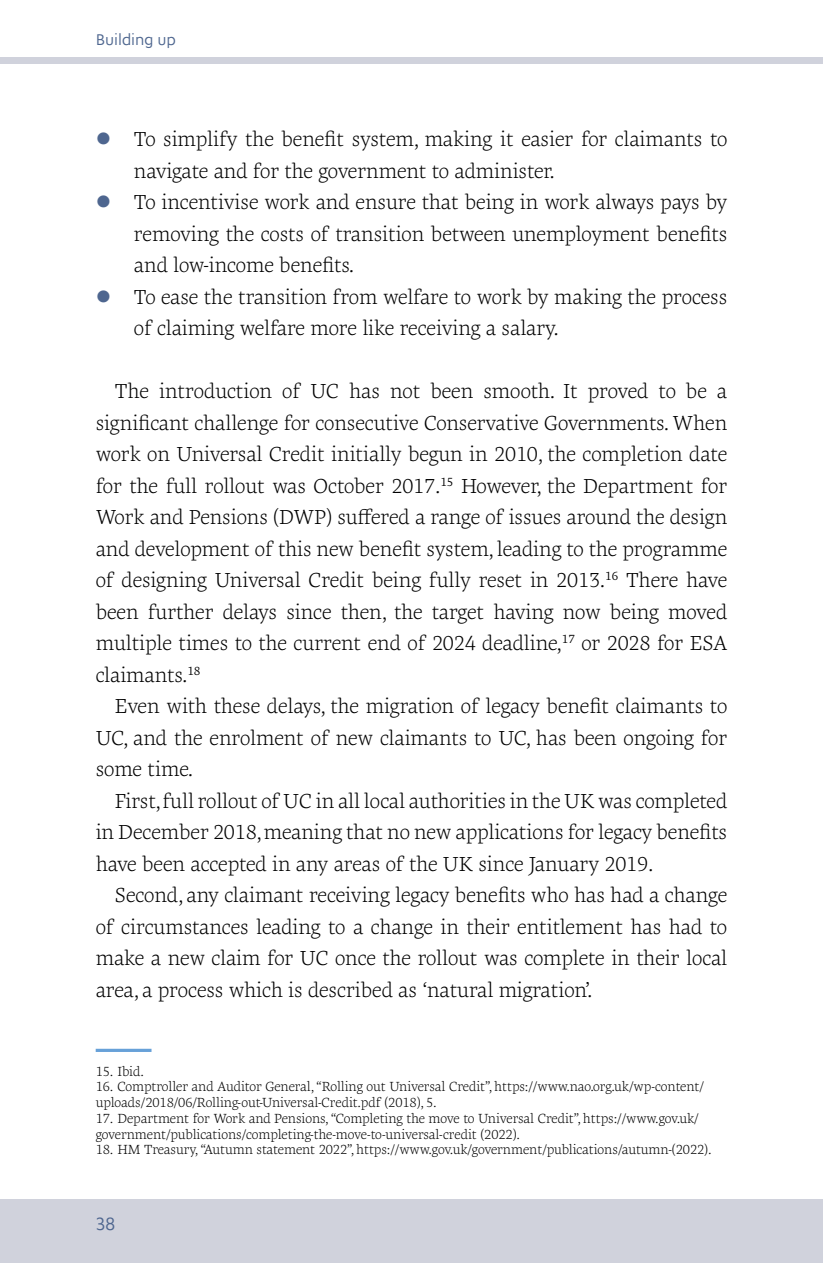
<style>
.page{position:relative;width:823px;height:1263px;background:#fff}
.page>*{position:absolute;margin:0;border:0;box-sizing:border-box;transform-origin:0 0}
.t1{font:300 20.7px/31.5px "Geneo Std";letter-spacing:-.005em;color:#000;text-align:justify}
.t2{font:18px "Ysans Std";color:#4e668f}
.t3{font:15.75px "Ysans Std";letter-spacing:-.005em;color:#4e668f}
.t4{font:300 13.5px/15.8px "Geneo Std";letter-spacing:-.005em;color:#000}
</style>
<div class="page">
<div style="left:0;top:57px;width:823px;height:7px;background:#d0d2dc"></div>
<div style="left:0;top:1199px;width:823px;height:64px;background:#d0d2dc"></div>
<hr style="left:96px;top:1049px;width:55px;height:3px;background:#67a1d8">
<p class="t3" style="left:96px;top:31px;width:82px">Building up</p>
<p class="t1" style="left:134px;top:123px;width:595px;text-align:left">To simplify the benefit system, making it easier for claimants to navigate and for the government to administer.<br>To incentivise work and ensure that being in work always pays by removing the costs of transition between unemployment benefits and low-income benefits.<br>To ease the transition from welfare to work by making the process of claiming welfare more like receiving a salary.</p>
<p class="t1" style="left:96px;top:375px;width:633px;text-indent:19px">The introduction of UC has not been smooth. It proved to be a significant challenge for consecutive Conservative Governments. When work on Universal Credit initially begun in 2010, the completion date for the full rollout was October 2017.<sup>15</sup> However, the Department for Work and Pensions (DWP) suffered a range of issues around the design and development of this new benefit system, leading to the programme of designing Universal Credit being fully reset in 2013.<sup>16</sup> There have been further delays since then, the target having now being moved multiple times to the current end of 2024 deadline,<sup>17</sup> or 2028 for ESA claimants.<sup>18</sup></p>
<p class="t1" style="left:96px;top:690px;width:633px;text-indent:19px">Even with these delays, the migration of legacy benefit claimants to UC, and the enrolment of new claimants to UC, has been ongoing for some time.</p>
<p class="t1" style="left:96px;top:785px;width:633px;text-indent:19px">First, full rollout of UC in all local authorities in the UK was completed in December 2018, meaning that no new applications for legacy benefits have been accepted in any areas of the UK since January 2019.</p>
<p class="t1" style="left:96px;top:879px;width:633px;text-indent:19px">Second, any claimant receiving legacy benefits who has had a change of circumstances leading to a change in their entitlement has had to make a new claim for UC once the rollout was complete in their local area, a process which is described as ‘natural migration’.</p>
<p class="t4" style="left:96px;top:1063px;width:50px">15. Ibid.</p>
<p class="t4" style="left:96px;top:1079px;width:610px">16. Comptroller and Auditor General, “Rolling out Universal Credit”, https://www.nao.org.uk/wp-content/ uploads/2018/06/Rolling-out-Universal-Credit.pdf (2018), 5.</p>
<p class="t4" style="left:96px;top:1110px;width:604px">17. Department for Work and Pensions, “Completing the move to Universal Credit”, https://www.gov.uk/ government/publications/completing-the-move-to-universal-credit (2022).</p>
<p class="t4" style="left:96px;top:1142px;width:617px">18. HM Treasury, “Autumn statement 2022”, https://www.gov.uk/government/publications/autumn-(2022).</p>
<p class="t2" style="left:96px;top:1214px;width:21px">38</p>
</div>
